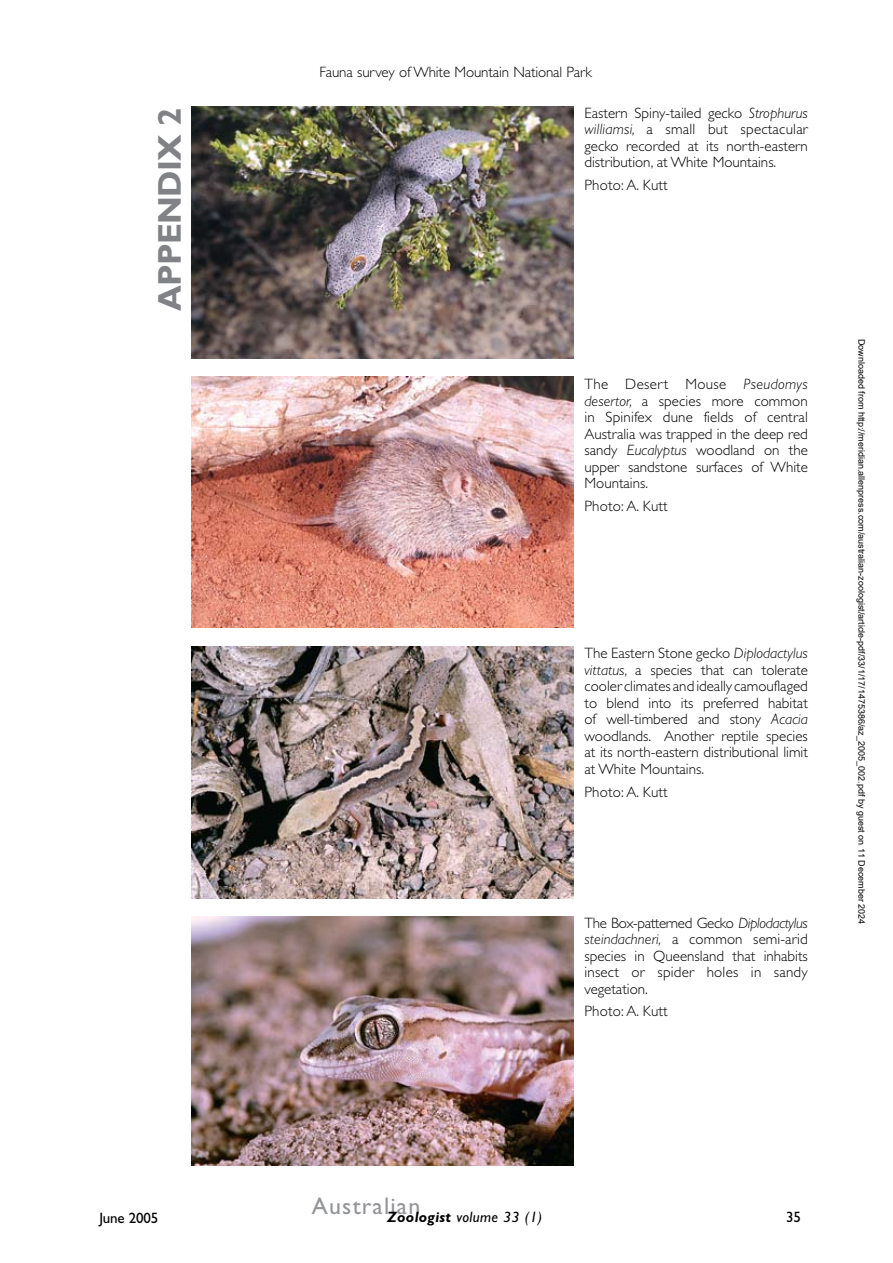
<style>
.page{position:relative;width:893px;height:1263px;background:#fff}
.page>*{position:absolute;margin:0;border:0;box-sizing:border-box;transform-origin:0 0}
.t1{font:700 33px "Gill Sans";letter-spacing:-.025em;color:#808285}
.t2{font:24px "Gill Sans";letter-spacing:.05em;color:#939598}
.t3{font:300 15px/16.5px "Gill Sans";color:#000;text-align:justify}
.t4{font:italic 15px "Gill Sans";letter-spacing:.025em;color:#000}
.t5{font:15px "Gill Sans";letter-spacing:-.01em;color:#000}
.t6{font:9px "Arial";color:#000}
.s1{font-style:italic}
.s2{font-weight:700}
</style>
<div class="page">
<img style="left:191px;top:106px;width:383px;height:253px">
<img style="left:191px;top:377px;width:383px;height:251px">
<img style="left:191px;top:646px;width:383px;height:252px">
<img style="left:191px;top:916px;width:383px;height:249px">
<p class="t3" style="left:319px;top:63px;width:274px">Fauna survey of White Mountain National Park</p>
<h1 class="t1" style="left:150px;top:311px;width:205px;rotate:-90deg">APPENDIX 2</h1>
<p class="t3" style="left:584px;top:104px;width:225px">Eastern Spiny-tailed gecko <span class="s1">Strophurus williamsi,</span> a small but spectacular gecko recorded at its north-eastern distribution, at White Mountains.</p>
<p class="t3" style="left:584px;top:177px;width:85px">Photo: A. Kutt</p>
<p class="t3" style="left:584px;top:376px;width:225px">The Desert Mouse <span class="s1">Pseudomys desertor,</span> a species more common in Spinifex dune fields of central Australia was trapped in the deep red sandy <span class="s1">Eucalyptus</span> woodland on the upper sandstone surfaces of White Mountains.</p>
<p class="t3" style="left:584px;top:498px;width:85px">Photo: A. Kutt</p>
<p class="t3" style="left:584px;top:645px;width:225px">The Eastern Stone gecko <span class="s1">Diplodactylus vittatus,</span> a species that can tolerate cooler climates and ideally camouflaged to blend into its preferred habitat of well-timbered and stony <span class="s1">Acacia </span>woodlands. Another reptile species at its north-eastern distributional limit at White Mountains.</p>
<p class="t3" style="left:584px;top:784px;width:85px">Photo: A. Kutt</p>
<p class="t3" style="left:584px;top:914px;width:225px">The Box-patterned Gecko <span class="s1">Diplodactylus steindachneri,</span> a common semi-arid species in Queensland that inhabits insect or spider holes in sandy vegetation.</p>
<p class="t3" style="left:584px;top:1003px;width:85px">Photo: A. Kutt</p>
<p class="t6" style="left:865px;top:339px;width:587px;rotate:90deg">Downloaded from http://meridian.allenpress.com/australian-zoologist/article-pdf/33/1/17/1475386/az_2005_002.pdf by guest on 11 December 2024</p>
<h2 class="t2" style="left:312px;top:1192px;width:110px">Australian</h2>
<p class="t4" style="left:387px;top:1208px;width:157px"><span class="s2">Zoologist</span> volume 33 (1)</p>
<p class="t5" style="left:99px;top:1209px;width:61px">June 2005</p>
<p class="t5" style="left:786px;top:1208px;width:16px">35</p>
</div>
